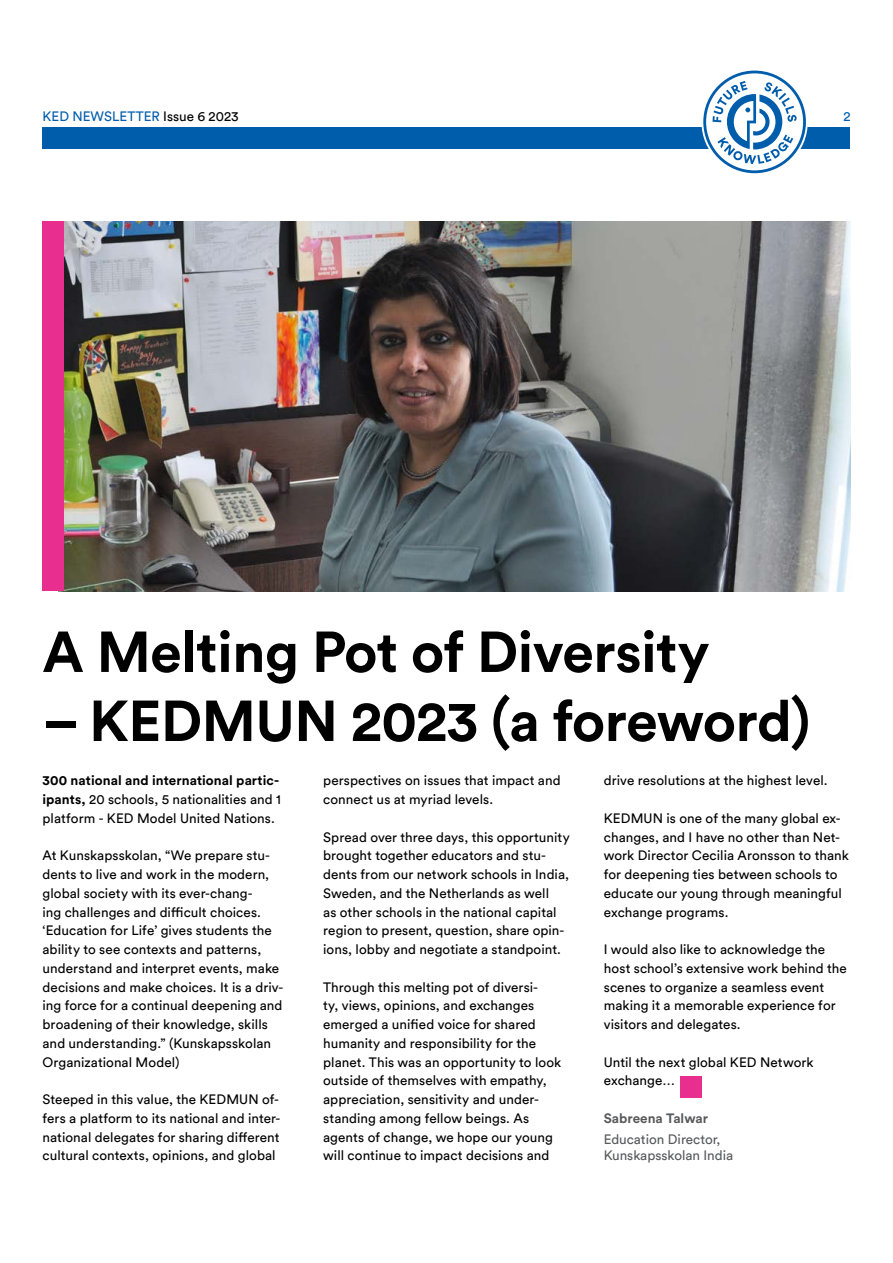
<style>
.page{position:relative;width:893px;height:1263px;background:#fff}
.page>*{position:absolute;margin:0;border:0;box-sizing:border-box;transform-origin:0 0}
.t1{font:700 57px "Circular Std";letter-spacing:-.01em;color:#000}
.t2{font:13.5px/18.8px "Circular Std";letter-spacing:.005em;color:#000}
.t3{font:13.5px/16.5px "Circular Std";color:#58595b}
.t4{font:13.5px "Circular Std";color:#005dac}
.t5{font:700 13.5px "Circular Std";color:#58595b}
.s1{color:#000}
.s2{font-weight:700}
</style>
<div class="page">
<div style="left:43px;top:128px;width:807px;height:21px;background:#005dac"></div>
<svg style="left:703px;top:71px;width:103px;height:102px"></svg>
<img style="left:64px;top:221px;width:786px;height:370px">
<div style="left:43px;top:221px;width:21px;height:370px;background:#e82e8f"></div>
<div style="left:680px;top:1076px;width:22px;height:21px;background:#e82e8f"></div>
<p class="t4" style="left:43px;top:109px;width:198px">KED NEWSLETTER <span class="s1">Issue 6 2023</span></p>
<p class="t4" style="left:843px;top:109px;width:9px">2</p>
<h1 class="t1" style="left:43px;top:615px;width:669px">A Melting Pot of Diversity</h1>
<h1 class="t1" style="left:43px;top:684px;width:769px">– KEDMUN 2023 (a foreword)</h1>
<p class="t2" style="left:43px;top:771px;width:240px"><span class="s2">300 national and international partic&shy;ipants,</span> 20 schools, 5 nationalities and 1 platform - KED Model United Nations.</p>
<p class="t2" style="left:43px;top:846px;width:242px">At Kunskapsskolan, “We prepare stu&shy;dents to live and work in the modern, global society with its ever-chang-<br>ing challenges and difficult choices. ‘Education for Life’ gives students the ability to see contexts and patterns, understand and interpret events, make decisions and make choices. It is a driv&shy;ing force for a continual deepening and broadening of their knowledge, skills and understanding.” (Kunskapsskolan Organizational Model)</p>
<p class="t2" style="left:43px;top:1090px;width:239px;text-align:justify">Steeped in this value, the KEDMUN of&shy;fers a platform to its national and inter&shy;national delegates for sharing different cultural contexts, opinions, and global</p>
<p class="t2" style="left:323px;top:771px;width:239px">perspectives on issues that impact and connect us at myriad levels.</p>
<p class="t2" style="left:323px;top:827px;width:248px">Spread over three days, this opportunity brought together educators and stu&shy;dents from our network schools in India, Sweden, and the Netherlands as well<br>as other schools in the national capital region to present, question, share opin&shy;ions, lobby and negotiate a standpoint.</p>
<p class="t2" style="left:323px;top:977px;width:240px">Through this melting pot of diversi-<br>ty, views, opinions, and exchanges emerged a unified voice for shared humanity and responsibility for the planet. This was an opportunity to look outside of themselves with empathy, appreciation, sensitivity and under&shy;standing among fellow beings. As agents of change, we hope our young will continue to impact decisions and</p>
<p class="t2" style="left:604px;top:771px;width:225px">drive resolutions at the highest level.</p>
<p class="t2" style="left:604px;top:809px;width:247px">KEDMUN is one of the many global ex&shy;changes, and I have no other than Net&shy;work Director Cecilia Aronsson to thank for deepening ties between schools to educate our young through meaningful exchange programs.</p>
<p class="t2" style="left:604px;top:940px;width:244px">I would also like to acknowledge the host school’s extensive work behind the scenes to organize a seamless event making it a memorable experience for visitors and delegates.</p>
<p class="t2" style="left:604px;top:1052px;width:211px">Until the next global KED Network exchange…</p>
<p class="t5" style="left:604px;top:1109px;width:106px">Sabreena Talwar</p>
<p class="t3" style="left:604px;top:1130px;width:131px">Education Director,<br>Kunskapsskolan India</p>
</div>
